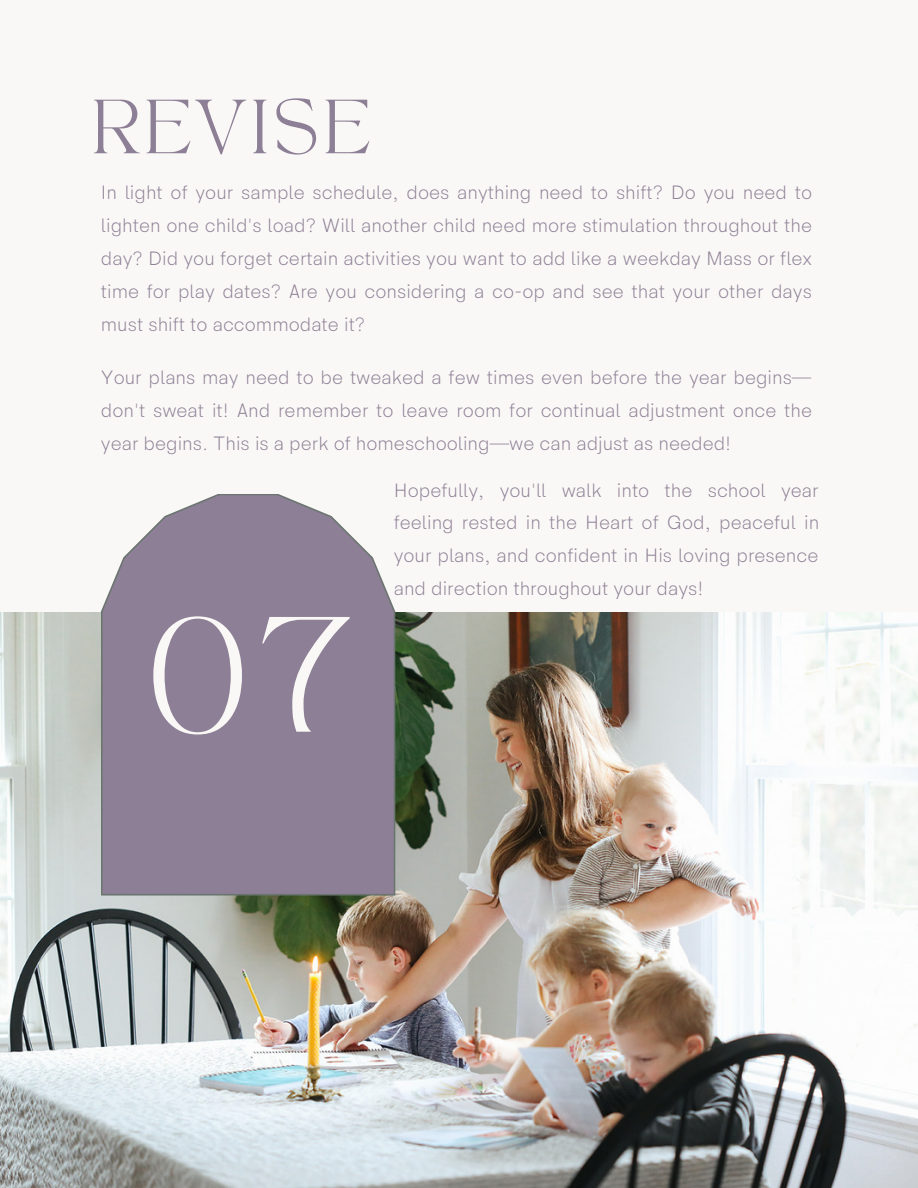
<style>
.page{position:relative;width:918px;height:1188px;background:#faf8f6}
.page>*{position:absolute;margin:0;border:0;box-sizing:border-box;transform-origin:0 0}
.t1{font:112.5px "TANAEGEAN";color:#faf8f6}
.t2{font:53.55px "TANAEGEAN";letter-spacing:.085em;color:#8d7f95}
.t3{font:300 19.5px/33px "HK Sentiments";color:#8d7f95;text-align:justify}
</style>
<div class="page">
<img style="left:0;top:612px;width:918px;height:576px">
<svg style="left:101px;top:494px;width:294px;height:402px;fill:#8d7f95"></svg>
<p class="t2" style="left:92px;top:96px;width:279px">REVISE</p>
<p class="t3" style="left:101px;top:176px;width:713px">In light of your sample schedule, does anything need to shift? Do you need to lighten one child's load? Will another child need more stimulation throughout the day? Did you forget certain activities you want to add like a weekday Mass or flex time for play dates? Are you considering a co-op and see that your other days must shift to accommodate it?</p>
<p class="t3" style="left:101px;top:361px;width:713px">Your plans may need to be tweaked a few times even before the year begins— don't sweat it! And remember to leave room for continual adjustment once the year begins. This is a perk of homeschooling—we can adjust as needed!</p>
<p class="t1" style="left:147px;top:612px;width:205px">07</p>
<p class="t3" style="left:394px;top:474px;width:427px">Hopefully, you'll walk into the school year feeling rested in the Heart of God, peaceful in your plans, and confident in His loving presence and direction throughout your days!</p>
</div>
